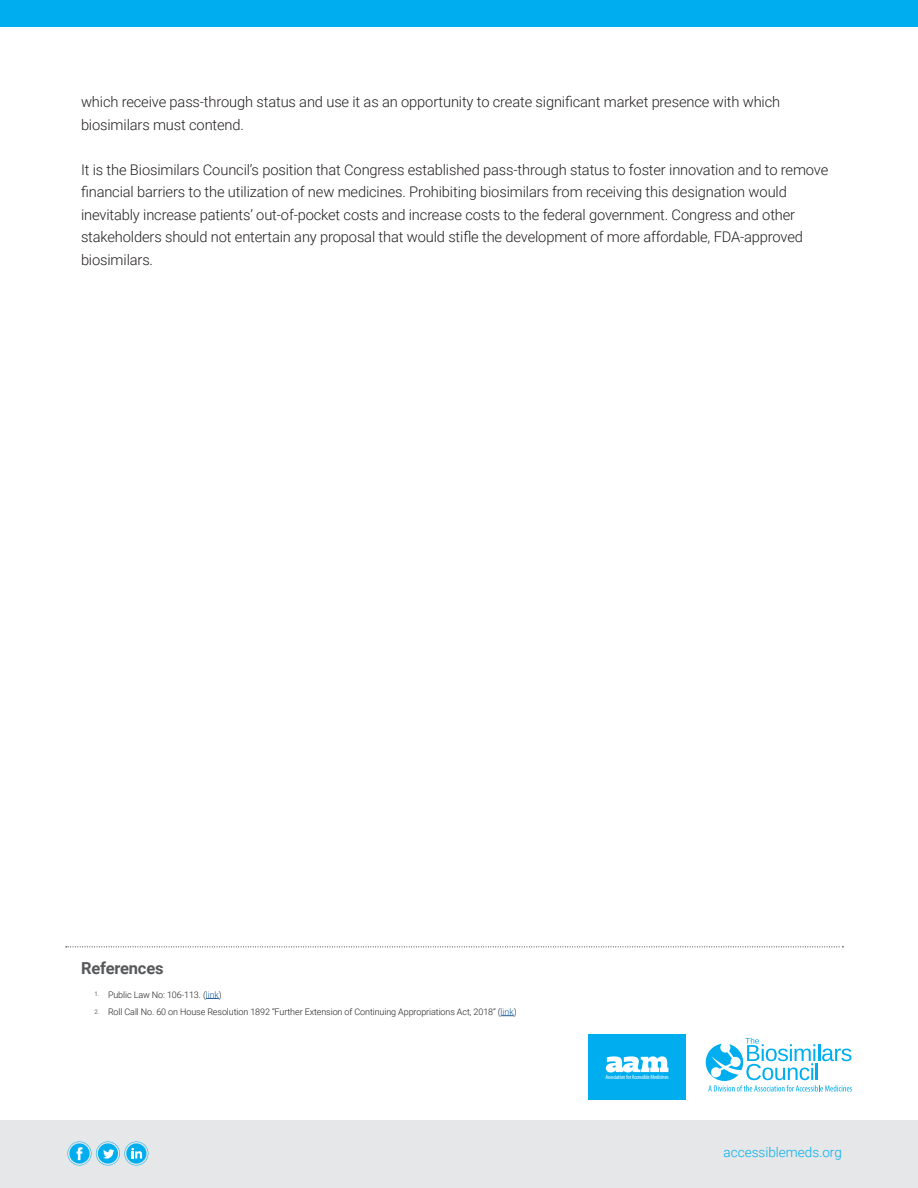
<style>
.page{position:relative;width:918px;height:1188px;background:#fff}
.page>*{position:absolute;margin:0;border:0;box-sizing:border-box;transform-origin:0 0}
.t1{font:700 16.5px "Roboto";letter-spacing:-.01em;color:#57585a}
.t2{font:300 14.7px/22.5px "Roboto";letter-spacing:-.01em;color:#231f20}
.t3{font:300 13.5px "Roboto";color:#00aeef}
.t4{font:300 9px "Roboto";letter-spacing:-.01em;color:#231f20}
.t5{font:condensed 6.3px "Myriad Pro";letter-spacing:-.025em;color:#fff}
.s1{color:#175d9e}
</style>
<div class="page">
<div style="left:0;top:1120px;width:918px;height:68px;background:#e6e7e9"></div>
<svg style="left:67px;top:1141px;width:81px;height:25px"></svg>
<div style="left:0;top:0;width:918px;height:27px;background:#00aeef"></div>
<svg style="left:206px;top:998px;width:13px;height:1px"></svg>
<svg style="left:501px;top:1015px;width:13px;height:1px"></svg>
<svg style="left:66px;top:946px;width:777px;height:1px"></svg>
<div style="left:589px;top:1034px;width:97px;height:65px;background:#00aeef"></div>
<svg style="left:606px;top:1056px;width:62px;height:16px"></svg>
<svg style="left:706px;top:1038px;width:146px;height:54px"></svg>
<p class="t2" style="left:81px;top:90px;width:701px">which receive pass-through status and use it as an opportunity to create significant market presence with which biosimilars must contend.</p>
<p class="t2" style="left:81px;top:158px;width:749px">It is the Biosimilars Council’s position that Congress established pass-through status to foster innovation and to remove financial barriers to the utilization of new medicines. Prohibiting biosimilars from receiving this designation would inevitably increase patients’ out-of-pocket costs and increase costs to the federal government. Congress and other stakeholders should not entertain any proposal that would stifle the development of more affordable, FDA-approved biosimilars.</p>
<p class="t1" style="left:81px;top:957px;width:84px">References</p>
<p class="t4" style="left:94px;top:988px;width:129px"><sup>1.</sup> Public Law No: 106-113. (<span class="s1">link</span>)</p>
<p class="t4" style="left:94px;top:1006px;width:424px"><sup>2.</sup> Roll Call No. 60 on House Resolution 1892 “Further Extension of Continuing Appropriations Act, 2018” (<span class="s1">link</span>)</p>
<p class="t5" style="left:605px;top:1073px;width:65px">Association for Accessible Medicines</p>
<p class="t3" style="left:724px;top:1143px;width:120px">accessiblemeds.org</p>
</div>
